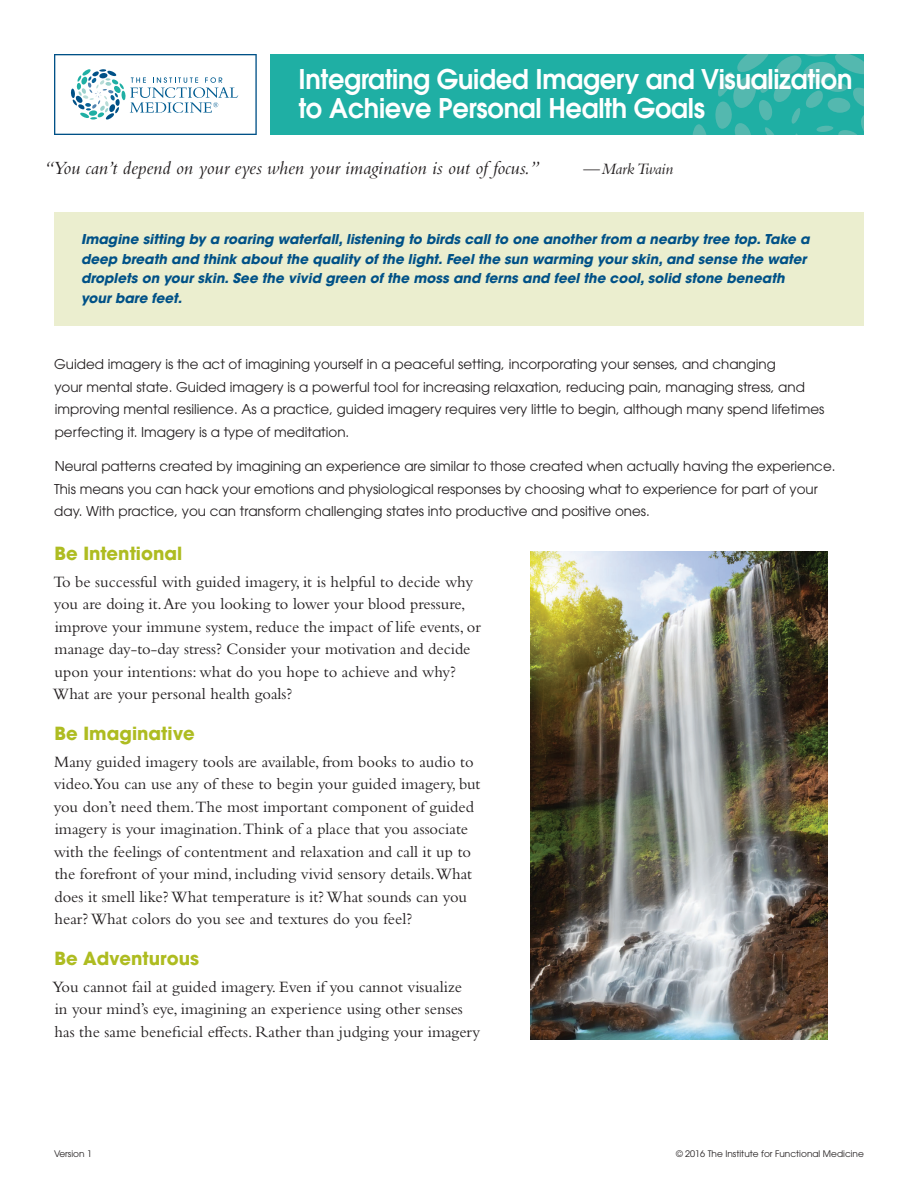
<style>
.page{position:relative;width:918px;height:1188px;background:#fff}
.page>*{position:absolute;margin:0;border:0;box-sizing:border-box;transform-origin:0 0}
.t1{font:600 27px/28.5px "ITC Avant Garde Std";letter-spacing:-.01em;color:#fff;scale:.95 1}
.t2{font:italic 19.5px "Bembo Std";color:#231f20}
.t3{font:700 18px "ITC Avant Garde Std";color:#aebc21}
.t4{font:16.5px/22.5px "Bembo Std";color:#231f20}
.t5{font:italic 16.5px "Bembo Std";color:#231f20}
.t6{font:13.5px/22.5px "ITC Avant Garde Std";color:#231f20}
.t7{font:italic 700 13.5px/19.5px "ITC Avant Garde Std";color:#005187}
.t8{font:9px "ITC Avant Garde Std";color:#231f20}
</style>
<div class="page">
<div style="left:270px;top:54px;width:594px;height:81px;background:#1fafa4"></div>
<svg style="left:693px;top:124px;width:13px;height:11px"></svg>
<svg style="left:715px;top:54px;width:149px;height:81px"></svg>
<svg style="left:54px;top:54px;width:203px;height:81px"></svg>
<div style="left:54px;top:213px;width:810px;height:113px;background:#ebeecf"></div>
<img style="left:531px;top:551px;width:297px;height:489px">
<h1 class="t1" style="left:299px;top:65px;width:585px">Integrating Guided Imagery and Visualization to Achieve Personal Health Goals</h1>
<p class="t2" style="left:43px;top:157px;width:498px">“You can’t depend on your eyes when your imagination is out of focus.”</p>
<p class="t5" style="left:583px;top:160px;width:91px">—Mark Twain</p>
<p class="t7" style="left:81px;top:229px;width:730px">Imagine sitting by a roaring waterfall, listening to birds call to one another from a nearby tree top. Take a deep breath and think about the quality of the light. Feel the sun warming your skin, and sense the water droplets on your skin. See the vivid green of the moss and ferns and feel the cool, solid stone beneath your bare feet.</p>
<p class="t6" style="left:54px;top:353px;width:772px">Guided imagery is the act of imagining yourself in a peaceful setting, incorporating your senses, and changing<br>your mental state. Guided imagery is a powerful tool for increasing relaxation, reducing pain, managing stress, and improving mental resilience. As a practice, guided imagery requires very little to begin, although many spend lifetimes perfecting it. Imagery is a type of meditation.</p>
<p class="t6" style="left:54px;top:455px;width:783px">Neural patterns created by imagining an experience are similar to those created when actually having the experience.<br>This means you can hack your emotions and physiological responses by choosing what to experience for part of your day. With practice, you can transform challenging states into productive and positive ones.</p>
<p class="t3" style="left:55px;top:541px;width:129px">Be Intentional</p>
<p class="t4" style="left:53px;top:570px;width:430px">To be successful with guided imagery, it is helpful to decide why you are doing it. Are you looking to lower your blood pressure, improve your immune system, reduce the impact of life events, or manage day-to-day stress? Consider your motivation and decide upon your intentions: what do you hope to achieve and why?<br>What are your personal health goals?</p>
<p class="t3" style="left:55px;top:721px;width:142px">Be Imaginative</p>
<p class="t4" style="left:54px;top:750px;width:428px">Many guided imagery tools are available, from books to audio to video.You can use any of these to begin your guided imagery, but you don’t need them.The most important component of guided imagery is your imagination.Think of a place that you associate with the feelings of contentment and relaxation and call it up to the forefront of your mind, including vivid sensory details.What does it smell like? What temperature is it? What sounds can you hear? What colors do you see and textures do you feel?</p>
<p class="t3" style="left:55px;top:946px;width:146px">Be Adventurous</p>
<p class="t4" style="left:52px;top:975px;width:429px">You cannot fail at guided imagery. Even if you cannot visualize<br>in your mind’s eye, imagining an experience using other senses has the same beneficial effects. Rather than judging your imagery</p>
<p class="t8" style="left:54px;top:1148px;width:40px">Version 1</p>
<p class="t8" style="left:676px;top:1148px;width:189px">© 2016 The Institute for Functional Medicine</p>
</div>
